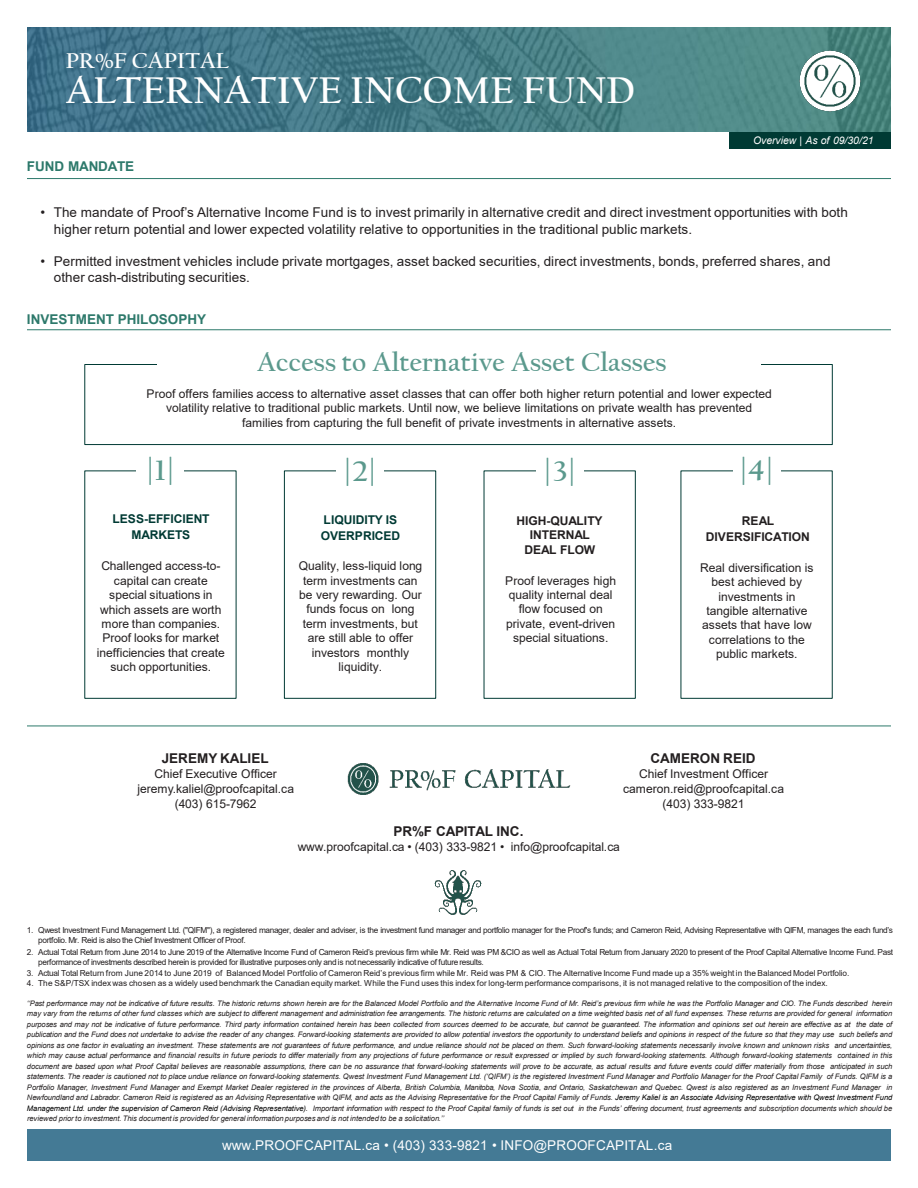
<style>
.page{position:relative;width:918px;height:1188px;background:#fff}
.page>*{position:absolute;margin:0;border:0;box-sizing:border-box;transform-origin:0 0}
.t1{font:700 39px "Californian FB";letter-spacing:.01em;color:#fff}
.t2{font:700 30px "Californian FB";color:#5b998d}
.t3{font:700 27px "Californian FB";letter-spacing:.005em;color:#5b998d}
.t4{font:700 22.5px "Californian FB";letter-spacing:.005em;color:#fff}
.t5{font:13.5px/16.2px "Arial";letter-spacing:.005em;color:#231f20}
.t6{font:13.5px "Arial";letter-spacing:.015em;color:#fff}
.t7{font:700 13.5px "Arial";color:#231f20}
.t8{font:700 13.5px "Arial";color:#2d796b}
.t9{font:12px/14.4px "Arial";letter-spacing:-.005em;color:#231f20;text-align:center}
.t10{font:700 12px/14.4px "Arial";letter-spacing:-.005em;color:#231f20;text-align:center}
.t11{font:700 12px "Arial";letter-spacing:-.005em;color:#003a34}
.t12{font:italic 10.5px "Arial";letter-spacing:-.005em;color:#fff}
.t13{font:8.25px/9.9px "Arial";letter-spacing:-.035em;color:#231f20}
.t14{font:8.25px "Arial";letter-spacing:-.005em;color:#231f20}
.t15{font:8.25px "Arial";color:#231f20}
.t16{font:italic 7.5px/10.5px "Arial";letter-spacing:-.01em;color:#231f20;text-align:justify}
.s1{color:#000}
</style>
<div class="page">
<div style="left:484px;top:471px;width:152px;height:228px;border:1px solid #003a34"></div>
<div style="left:84px;top:364px;width:749px;height:81px;border:1px solid #003a34"></div>
<div style="left:284px;top:471px;width:152px;height:228px;border:1px solid #003a34"></div>
<img style="left:27px;top:27px;width:864px;height:105px">
<div style="left:27px;top:1130px;width:864px;height:31px;background:#447a95"></div>
<hr style="left:27px;top:178px;width:864px;height:1px;background:#2d796b">
<hr style="left:27px;top:329px;width:864px;height:1px;background:#2d796b">
<hr style="left:27px;top:726px;width:864px;height:1px;background:#2d796b">
<div style="left:157px;top:352px;width:603px;height:28px;background:#fff"></div>
<div style="left:336px;top:459px;width:48px;height:23px;background:#fff"></div>
<div style="left:536px;top:459px;width:47px;height:23px;background:#fff"></div>
<img style="left:797px;top:47px;width:67px;height:67px">
<img style="left:434px;top:870px;width:48px;height:45px">
<img style="left:347px;top:763px;width:224px;height:32px">
<div style="left:730px;top:132px;width:161px;height:16px;background:#003a34"></div>
<p class="t4" style="left:66px;top:48px;width:165px">PR%F CAPITAL</p>
<h2 class="t1" style="left:66px;top:68px;width:571px">ALTERNATIVE INCOME FUND</h2>
<p class="t12" style="left:753px;top:133px;width:122px">Overview | As of 09/30/21</p>
<p class="t8" style="left:27px;top:157px;width:109px">FUND MANDATE</p>
<p class="t5" style="left:54px;top:204px;width:795px;text-indent:-14px">• The mandate of Proof’s Alternative Income Fund is to invest primarily in alternative credit and direct investment opportunities with both higher return potential and lower expected volatility relative to opportunities in the traditional public markets.</p>
<p class="t5" style="left:54px;top:253px;width:778px;text-indent:-14px">• Permitted investment vehicles include private mortgages, asset backed securities, direct investments, bonds, preferred shares, and other cash-distributing securities.</p>
<p class="t8" style="left:27px;top:310px;width:181px">INVESTMENT PHILOSOPHY</p>
<p class="t3" style="left:257px;top:347px;width:411px">Access to Alternative Asset Classes</p>
<p class="t9" style="left:147px;top:386px;width:627px">Proof offers families access to alternative asset classes that can offer both higher return potential and lower expected volatility relative to traditional public markets. Until now, we believe limitations on private wealth has prevented families from capturing the full benefit of private investments in alternative assets.</p>
<p class="t2" style="left:343px;top:454px;width:35px">|2|</p>
<p class="t2" style="left:543px;top:454px;width:35px">|3|</p>
<p class="t2" style="left:739px;top:453px;width:37px">|4|</p>
<p class="t2" style="left:146px;top:453px;width:31px">|1|</p>
<p class="t11" style="left:112px;top:511px;width:99px">LESS-EFFICIENT</p>
<p class="t11" style="left:131px;top:527px;width:60px">MARKETS</p>
<p class="t9" style="left:97px;top:559px;width:130px">Challenged access-to&shy;capital can create special situations in which assets are worth more than companies.<br>Proof looks for market inefficiencies that create such opportunities.</p>
<p class="t11" style="left:324px;top:512px;width:75px">LIQUIDITY IS</p>
<p class="t11" style="left:321px;top:527px;width:81px">OVERPRICED</p>
<p class="t9" style="left:299px;top:559px;width:125px">Quality, less-liquid long term investments can be very rewarding. Our funds focus on long term investments, but are still able to offer investors monthly liquidity.</p>
<p class="t7" style="left:162px;top:749px;width:108px">JEREMY KALIEL</p>
<p class="t9" style="left:137px;top:766px;width:158px;line-height:15px">Chief Executive Officer jeremy.kaliel@proofcapital.ca (403) 615-7962</p>
<p class="t10" style="left:516px;top:514px;width:88px">HIGH-QUALITY<br>INTERNAL<br>DEAL FLOW</p>
<p class="t9" style="left:505px;top:573px;width:112px">Proof leverages high quality internal deal flow focused on private, event-driven special situations.</p>
<p class="t10" style="left:742px;top:514px;width:34px">REAL</p>
<p class="t10" style="left:706px;top:529px;width:106px">DIVERSIFICATION</p>
<p class="t9" style="left:700px;top:560px;width:115px">Real diversification is best achieved by investments in tangible alternative assets that have low correlations to the public markets.</p>
<p class="t7" style="left:651px;top:749px;width:106px">CAMERON REID</p>
<p class="t9" style="left:623px;top:766px;width:163px;line-height:15px">Chief Investment Officer cameron.reid@proofcapital.ca (403) 333-9821</p>
<p class="t7" style="left:394px;top:822px;width:131px">PR%F CAPITAL INC.</p>
<p class="t9" style="left:298px;top:840px;width:324px">www.proofcapital.ca • (403) 333-9821 • info@proofcapital.ca</p>
<p class="t13" style="left:38px;top:926px;width:856px;text-indent:-11px">1. Qwest Investment Fund Management Ltd. ("QIFM"), a registered manager, dealer and adviser, is the investment fund manager and portfolio manager for the Proof's funds; and Cameron Reid, Advising Representative with QIFM, manages the each fund’s portfolio. Mr. Reid is also the Chief Investment Officer of Proof.</p>
<p class="t13" style="left:38px;top:947px;width:856px;text-indent:-11px">2. Actual Total Return from June 2014 to June 2019 of the Alternative Income Fund of Cameron Reid’s previous firm while Mr. Reid was PM &amp;CIO as well as Actual Total Return from January 2020 to present of the Proof Capital Alternative Income Fund. Past performance of investments described herein is provided for illustrative purposes only and is not necessarily indicative of future results.</p>
<p class="t14" style="left:27px;top:967px;width:824px">3. Actual Total Return from June 2014 to June 2019 of Balanced Model Portfolio of Cameron Reid’s previous firm while Mr. Reid was PM &amp; CIO. The Alternative Income Fund made up a 35% weight in the Balanced Model Portfolio.</p>
<p class="t15" style="left:27px;top:977px;width:802px">4. The S&amp;P/TSX index was chosen as a widely used benchmark the Canadian equity market. While the Fund uses this index for long-term performance comparisons, it is not managed relative to the composition of the index.</p>
<p class="t16" style="left:27px;top:998px;width:867px">‘‘Past performance may not be indicative of future results. The historic returns shown herein are for the Balanced Model Portfolio and the Alternative Income Fund of Mr. Reid’s previous firm while he was the Portfolio Manager and CIO. The Funds described herein may vary from the returns of other fund classes which are subject to different management and administration fee arrangements. The historic returns are calculated on a time weighted basis net of all fund expenses. These returns are provided for general information purposes and may not be indicative of future performance. Third party information contained herein has been collected from sources deemed to be accurate, but cannot be guaranteed. The information and opinions set out herein are effective as at the date of publication and the Fund does not undertake to advise the reader of any changes. Forward-looking statements are provided to allow potential investors the opportunity to understand beliefs and opinions in respect of the future so that they may use such beliefs and opinions as one factor in evaluating an investment. These statements are not guarantees of future performance, and undue reliance should not be placed on them. Such forward-looking statements necessarily involve known and unknown risks and uncertainties, which may cause actual performance and financial results in future periods to differ materially from any projections of future performance or result expressed or implied by such forward-looking statements. Although forward-looking statements contained in this document are based upon what Proof Capital believes are reasonable assumptions, there can be no assurance that forward-looking statements will prove to be accurate, as actual results and future events could differ materially from those anticipated in such statements. The reader is cautioned not to place undue reliance on forward-looking statements. Qwest Investment Fund Management Ltd. (‘QIFM’) is the registered Investment Fund Manager and Portfolio Manager for the Proof Capital Family of Funds. QIFM is a Portfolio Manager, Investment Fund Manager and Exempt Market Dealer registered in the provinces of Alberta, British Columbia, Manitoba, Nova Scotia, and Ontario, Saskatchewan and Quebec. Qwest is also registered as an Investment Fund Manager in Newfoundland and Labrador. Cameron Reid is registered as an Advising Representative with QIFM, and acts as the Advising Representative for the Proof Capital Family of Funds. <span class="s1">Jeremy Kaliel is an Associate Advising Representative with Qwest Investment Fund Management Ltd. under the supervision of Cameron Reid (Advising Representative).</span> Important information with respect to the Proof Capital family of funds is set out in the Funds’ offering document, trust agreements and subscription documents which should be reviewed prior to investment. This document is provided for general information purposes and is not intended to be a solicitation.’’</p>
<p class="t6" style="left:222px;top:1136px;width:451px">www.PROOFCAPITAL.ca • (403) 333-9821 • INFO@PROOFCAPITAL.ca</p>
</div>
